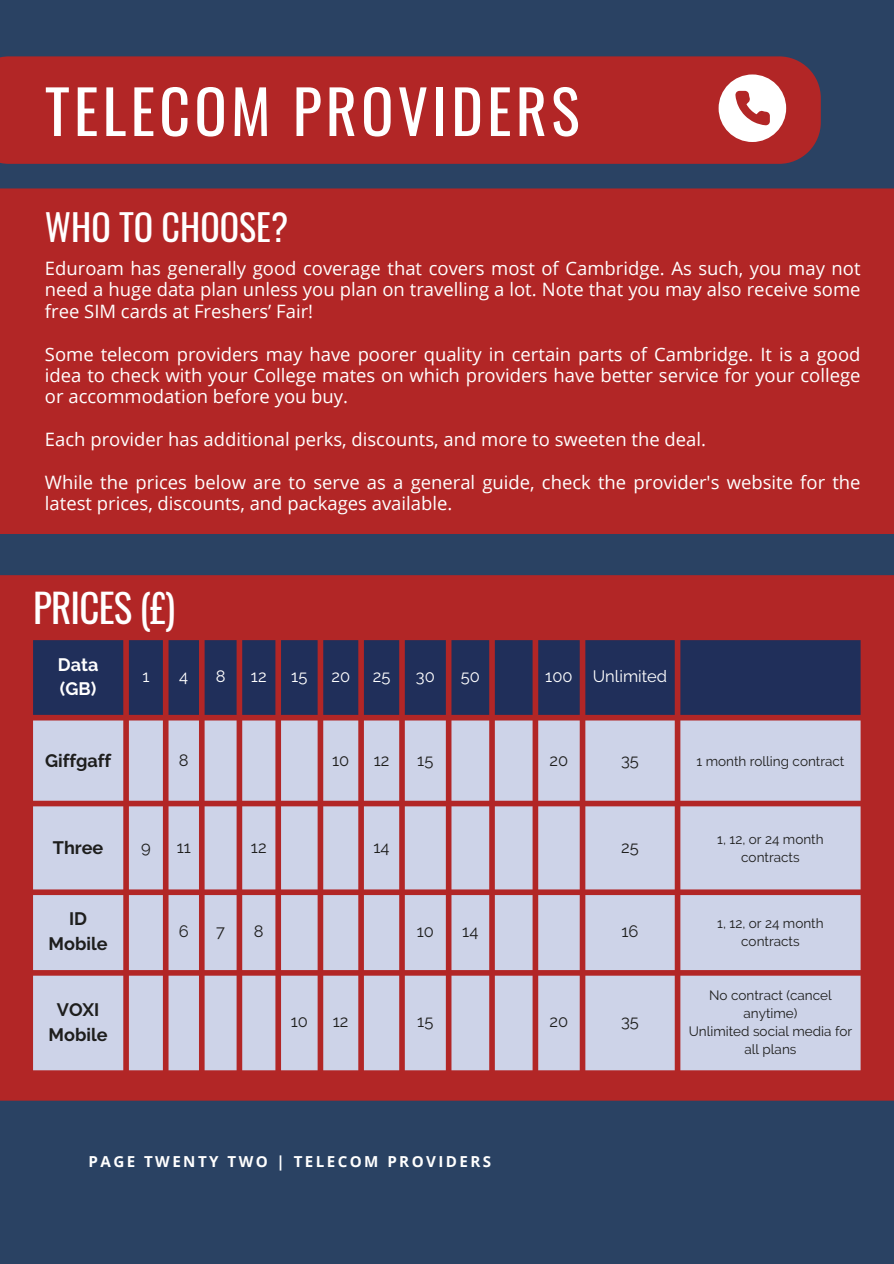
<style>
.page{position:relative;width:894px;height:1264px;background:#fff}
.page>*{position:absolute;margin:0;border:0;box-sizing:border-box;transform-origin:0 0}
.t1{font:60px "Oswald";letter-spacing:.07em;color:#fff}
.t2{font:39px "Oswald";letter-spacing:-.02em;color:#fff}
.t3{font:36px "Oswald";color:#fff}
.t4{font:18.45px/21.5px "Open Sans";color:#fff;text-align:justify}
.t5{font:700 18px/24.8px "Raleway";color:#1e1e1d;text-align:center}
.t6{font:700 18px/24.8px "Raleway";color:#fff}
.t7{font:16.5px "Raleway";color:#1e1e1d}
.t8{font:16.5px "Raleway";color:#fff}
.t9{font:700 15.15px "Open Sans";letter-spacing:.16em;color:#fff}
.t10{font:13.5px/18px "Raleway";color:#1e1e1d;text-align:center}
</style>
<div class="page">
<div style="left:0;top:0;width:893px;height:1263px;background:#2a4263"></div>
<div style="left:0;top:56px;width:820px;height:108px;background:#b22626"></div>
<div style="left:0;top:188px;width:893px;height:346px;background:#b22626"></div>
<div style="left:0;top:575px;width:893px;height:525px;background:#b22626"></div>
<svg style="left:33px;top:640px;width:827px;height:75px;fill:#202f5a"></svg>
<svg style="left:33px;top:720px;width:827px;height:350px;fill:#cdd3e8"></svg>
<svg style="left:718px;top:74px;width:68px;height:68px"></svg>
<p class="t1" style="left:45px;top:64px;width:536px">TELECOM PROVIDERS</p>
<p class="t3" style="left:45px;top:199px;width:245px">WHO TO CHOOSE?</p>
<p class="t4" style="left:45px;top:257px;width:816px">Eduroam has generally good coverage that covers most of Cambridge. As such, you may not need a huge data plan unless you plan on travelling a lot. Note that you may also receive some free SIM cards at Freshers’ Fair!</p>
<p class="t4" style="left:45px;top:342px;width:816px">Some telecom providers may have poorer quality in certain parts of Cambridge. It is a good idea to check with your College mates on which providers have better service for your college or accommodation before you buy.</p>
<p class="t4" style="left:45px;top:428px;width:662px">Each provider has additional perks, discounts, and more to sweeten the deal.</p>
<p class="t4" style="left:45px;top:471px;width:816px">While the prices below are to serve as a general guide, check the provider's website for the latest prices, discounts, and packages available.</p>
<p class="t2" style="left:33px;top:577px;width:144px">PRICES (£)</p>
<h1 class="t6" style="left:58px;top:651px;width:42px">Data (GB)</h1>
<p class="t8" style="left:142px;top:666px;width:9px">1</p>
<h2 class="t8" style="left:179px;top:666px;width:11px">4</h2>
<h3 class="t8" style="left:216px;top:666px;width:11px">8</h3>
<h3 class="t8" style="left:251px;top:666px;width:17px">12</h3>
<h3 class="t8" style="left:291px;top:666px;width:18px">15</h3>
<h3 class="t8" style="left:331px;top:666px;width:20px">20</h3>
<h2 class="t8" style="left:372px;top:666px;width:19px">25</h2>
<p class="t8" style="left:416px;top:666px;width:20px">30</p>
<p class="t8" style="left:460px;top:666px;width:21px">50</p>
<p class="t8" style="left:545px;top:666px;width:29px">100</p>
<p class="t8" style="left:592px;top:666px;width:76px">Unlimited</p>
<p class="t5" style="left:45px;top:748px;width:68px">Giffgaff</p>
<p class="t7" style="left:179px;top:750px;width:11px">8</p>
<p class="t7" style="left:332px;top:750px;width:19px">10</p>
<p class="t7" style="left:373px;top:750px;width:17px">12</p>
<p class="t7" style="left:417px;top:750px;width:18px">15</p>
<p class="t7" style="left:549px;top:750px;width:20px">20</p>
<p class="t7" style="left:621px;top:750px;width:19px">35</p>
<p class="t10" style="left:696px;top:751px;width:149px">1 month rolling contract</p>
<p class="t5" style="left:53px;top:834px;width:52px">Three</p>
<p class="t7" style="left:141px;top:837px;width:11px">9</p>
<p class="t7" style="left:177px;top:837px;width:16px">11</p>
<p class="t7" style="left:251px;top:837px;width:17px">12</p>
<p class="t7" style="left:373px;top:837px;width:18px">14</p>
<p class="t7" style="left:621px;top:837px;width:19px">25</p>
<p class="t10" style="left:717px;top:829px;width:108px">1, 12, or 24 month contracts</p>
<p class="t5" style="left:49px;top:906px;width:60px">ID<br>Mobile</p>
<p class="t5" style="left:49px;top:997px;width:60px">VOXI<br>Mobile</p>
<p class="t7" style="left:179px;top:921px;width:11px">6</p>
<p class="t7" style="left:216px;top:921px;width:10px">7</p>
<p class="t7" style="left:254px;top:921px;width:11px">8</p>
<p class="t7" style="left:416px;top:921px;width:19px">10</p>
<p class="t7" style="left:462px;top:921px;width:18px">14</p>
<p class="t7" style="left:621px;top:921px;width:19px">16</p>
<p class="t10" style="left:717px;top:913px;width:108px">1, 12, or 24 month contracts</p>
<p class="t7" style="left:291px;top:1011px;width:19px">10</p>
<p class="t7" style="left:333px;top:1011px;width:17px">12</p>
<p class="t7" style="left:417px;top:1011px;width:18px">15</p>
<p class="t7" style="left:549px;top:1011px;width:20px">20</p>
<p class="t7" style="left:621px;top:1011px;width:19px">35</p>
<p class="t10" style="left:709px;top:986px;width:124px">No contract (cancel anytime)</p>
<p class="t10" style="left:688px;top:1022px;width:165px">Unlimited social media for all plans</p>
<p class="t9" style="left:89px;top:1150px;width:404px">PAGE TWENTY TWO | TELECOM PROVIDERS</p>
</div>
